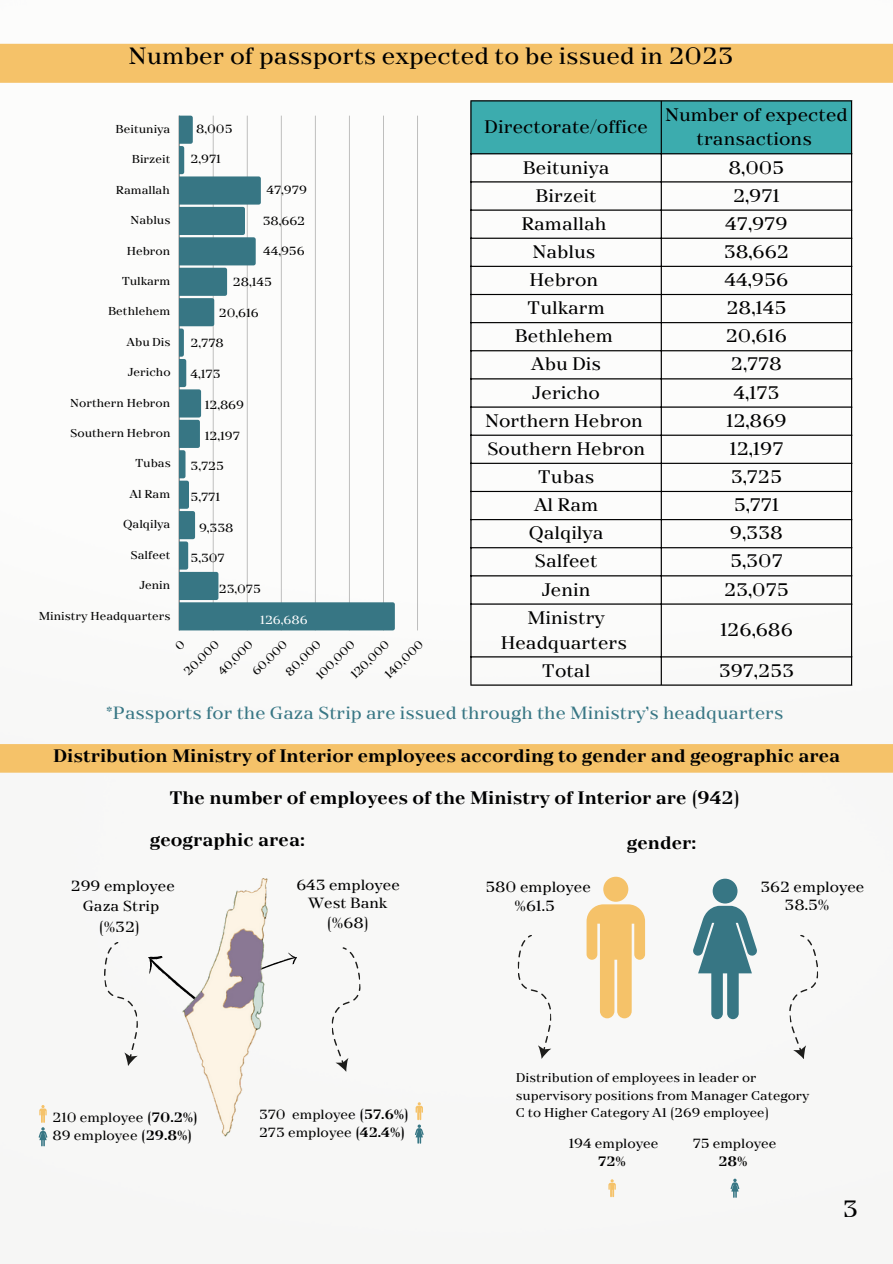
<style>
.page{position:relative;width:893px;height:1264px;background:#fff}
.page>*{position:absolute;margin:0;border:0;box-sizing:border-box;transform-origin:0 0}
.t1{font:24px "TT Nooks";color:#000}
.t2{font:18.45px/24.8px "TT Nooks";color:#000;text-align:center}
.t3{font:700 18px "TT Nooks";color:#000}
.t4{font:18px "TT Nooks";color:#377684}
.t5{font:15px "TT Nooks";color:#000}
.t6{font:13.5px "TT Nooks";color:#000}
.t7{font:700 13.5px "TT Nooks";color:#000}
.t8{font:12.9px/17.5px "TT Nooks";color:#000}
.t9{font:12px "TT Nooks";color:#000}
.t10{font:12px "TT Nooks";color:#fff}
.t11{font:11.7px "TT Nooks";color:#000}
.s1{font-weight:700}
</style>
<div class="page">
<img style="left:0;top:43px;width:892px;height:1155px">
<hr style="left:417px;top:116px;width:1px;height:514px;background:#000">
<svg style="left:179px;top:116px;width:216px;height:514px"></svg>
<div style="left:0;top:44px;width:892px;height:39px;background:#f5c269"></div>
<div style="left:471px;top:101px;width:379px;height:52px;background:#3cacae"></div>
<hr style="left:470px;top:101px;width:1px;height:583px;background:#000">
<hr style="left:660px;top:101px;width:1px;height:583px;background:#000">
<hr style="left:850px;top:101px;width:2px;height:583px;background:#000">
<hr style="left:470px;top:100px;width:382px;height:1px;background:#000">
<hr style="left:470px;top:153px;width:382px;height:1px;background:#000">
<hr style="left:470px;top:181px;width:382px;height:1px;background:#000">
<hr style="left:470px;top:209px;width:382px;height:2px;background:#000">
<hr style="left:470px;top:238px;width:382px;height:1px;background:#000">
<hr style="left:470px;top:266px;width:382px;height:1px;background:#000">
<hr style="left:470px;top:294px;width:382px;height:1px;background:#000">
<hr style="left:470px;top:322px;width:382px;height:1px;background:#000">
<hr style="left:470px;top:350px;width:382px;height:1px;background:#000">
<hr style="left:470px;top:378px;width:382px;height:1px;background:#000">
<hr style="left:470px;top:406px;width:382px;height:1px;background:#000">
<hr style="left:470px;top:434px;width:382px;height:2px;background:#000">
<hr style="left:470px;top:463px;width:382px;height:1px;background:#000">
<hr style="left:470px;top:491px;width:382px;height:1px;background:#000">
<hr style="left:470px;top:519px;width:382px;height:1px;background:#000">
<hr style="left:470px;top:547px;width:382px;height:1px;background:#000">
<hr style="left:470px;top:575px;width:382px;height:1px;background:#000">
<hr style="left:470px;top:603px;width:382px;height:1px;background:#000">
<hr style="left:470px;top:656px;width:382px;height:1px;background:#000">
<hr style="left:470px;top:684px;width:382px;height:1px;background:#000">
<div style="left:0;top:744px;width:892px;height:28px;background:#f5c269"></div>
<svg style="left:272px;top:950px;width:27px;height:22px"></svg>
<img style="left:178px;top:878px;width:94px;height:269px">
<div style="left:603px;top:876px;width:25px;height:25px;background:#f5c269;border-radius:50%"></div>
<svg style="left:586px;top:904px;width:59px;height:114px"></svg>
<div style="left:712px;top:878px;width:25px;height:25px;background:#377684;border-radius:50%"></div>
<svg style="left:693px;top:905px;width:64px;height:114px"></svg>
<svg style="left:785px;top:934px;width:37px;height:125px"></svg>
<svg style="left:516px;top:934px;width:37px;height:125px"></svg>
<svg style="left:415px;top:1102px;width:8px;height:41px"></svg>
<svg style="left:39px;top:1104px;width:8px;height:42px"></svg>
<svg style="left:327px;top:947px;width:37px;height:125px"></svg>
<svg style="left:102px;top:941px;width:103px;height:125px"></svg>
<svg style="left:608px;top:1179px;width:7px;height:18px"></svg>
<svg style="left:730px;top:1178px;width:9px;height:19px"></svg>
<svg style="left:174px;top:640px;width:11px;height:11px"></svg>
<p class="t1" style="left:129px;top:41px;width:606px">Number of passports expected to be issued in 2023</p>
<p class="t11" style="left:116px;top:122px;width:56px">Beituniya</p>
<p class="t11" style="left:132px;top:152px;width:40px">Birzeit</p>
<p class="t11" style="left:116px;top:182px;width:55px">Ramallah</p>
<p class="t11" style="left:130px;top:213px;width:41px">Nablus</p>
<p class="t11" style="left:127px;top:243px;width:45px">Hebron</p>
<p class="t11" style="left:122px;top:274px;width:50px">Tulkarm</p>
<p class="t11" style="left:108px;top:304px;width:64px">Bethlehem</p>
<p class="t11" style="left:127px;top:334px;width:45px">Abu Dis</p>
<p class="t11" style="left:128px;top:365px;width:44px">Jericho</p>
<p class="t11" style="left:70px;top:395px;width:101px">Northern Hebron</p>
<p class="t11" style="left:70px;top:426px;width:102px">Southern Hebron</p>
<p class="t11" style="left:135px;top:456px;width:37px">Tubas</p>
<p class="t11" style="left:129px;top:486px;width:42px">Al Ram</p>
<p class="t11" style="left:123px;top:517px;width:49px">Qalqilya</p>
<p class="t11" style="left:130px;top:547px;width:41px">Salfeet</p>
<p class="t11" style="left:139px;top:578px;width:32px">Jenin</p>
<p class="t11" style="left:39px;top:608px;width:133px">Ministry Headquarters</p>
<p class="t9" style="left:196px;top:121px;width:38px">8,005</p>
<p class="t9" style="left:190px;top:152px;width:32px">2,971</p>
<p class="t9" style="left:266px;top:182px;width:42px">47,979</p>
<p class="t9" style="left:263px;top:213px;width:44px">38,662</p>
<p class="t9" style="left:263px;top:244px;width:43px">44,956</p>
<p class="t9" style="left:233px;top:274px;width:40px">28,145</p>
<p class="t9" style="left:219px;top:305px;width:41px">20,616</p>
<p class="t9" style="left:190px;top:336px;width:35px">2,778</p>
<p class="t9" style="left:190px;top:367px;width:31px">4,173</p>
<p class="t9" style="left:205px;top:397px;width:41px">12,869</p>
<p class="t9" style="left:205px;top:428px;width:37px">12,197</p>
<p class="t9" style="left:190px;top:459px;width:35px">3,725</p>
<p class="t9" style="left:190px;top:489px;width:31px">5,771</p>
<p class="t9" style="left:199px;top:520px;width:36px">9,338</p>
<p class="t9" style="left:190px;top:551px;width:36px">5,307</p>
<p class="t9" style="left:219px;top:581px;width:44px">23,075</p>
<p class="t10" style="left:260px;top:612px;width:49px">126,686</p>
<p class="t11" style="left:181px;top:668px;width:46px;rotate:-45deg">20,000</p>
<p class="t11" style="left:249px;top:668px;width:46px;rotate:-45deg">60,000</p>
<p class="t11" style="left:215px;top:668px;width:46px;rotate:-45deg">40,000</p>
<p class="t11" style="left:347px;top:671px;width:51px;rotate:-45deg">120,000</p>
<p class="t11" style="left:382px;top:671px;width:50px;rotate:-45deg">140,000</p>
<p class="t11" style="left:313px;top:672px;width:51px;rotate:-45deg">100,000</p>
<p class="t11" style="left:282px;top:668px;width:46px;rotate:-45deg">80,000</p>
<p class="t2" style="left:484px;top:115px;width:165px">Directorate/office</p>
<p class="t2" style="left:665px;top:103px;width:184px">Number of expected transactions</p>
<p class="t2" style="left:523px;top:155px;width:88px">Beituniya</p>
<p class="t2" style="left:728px;top:155px;width:57px">8,005</p>
<p class="t2" style="left:535px;top:184px;width:63px">Birzeit</p>
<p class="t2" style="left:733px;top:184px;width:48px">2,971</p>
<p class="t2" style="left:521px;top:212px;width:86px">Ramallah</p>
<p class="t2" style="left:725px;top:212px;width:64px">47,979</p>
<p class="t2" style="left:532px;top:240px;width:65px">Nablus</p>
<p class="t2" style="left:723px;top:240px;width:67px">38,662</p>
<p class="t2" style="left:529px;top:268px;width:70px">Hebron</p>
<p class="t2" style="left:724px;top:268px;width:65px">44,956</p>
<p class="t2" style="left:527px;top:296px;width:79px">Tulkarm</p>
<p class="t2" style="left:726px;top:296px;width:61px">28,145</p>
<p class="t2" style="left:515px;top:324px;width:100px">Bethlehem</p>
<p class="t2" style="left:725px;top:324px;width:63px">20,616</p>
<p class="t2" style="left:531px;top:352px;width:72px">Abu Dis</p>
<p class="t2" style="left:730px;top:352px;width:53px">2,778</p>
<p class="t2" style="left:532px;top:380px;width:69px">Jericho</p>
<p class="t2" style="left:733px;top:380px;width:48px">4,173</p>
<p class="t2" style="left:485px;top:409px;width:159px">Northern Hebron</p>
<p class="t2" style="left:726px;top:409px;width:62px">12,869</p>
<p class="t2" style="left:487px;top:437px;width:160px">Southern Hebron</p>
<p class="t2" style="left:729px;top:437px;width:56px">12,197</p>
<p class="t2" style="left:538px;top:465px;width:58px">Tubas</p>
<p class="t2" style="left:730px;top:465px;width:53px">3,725</p>
<p class="t2" style="left:534px;top:493px;width:66px">Al Ram</p>
<p class="t2" style="left:733px;top:493px;width:47px">5,771</p>
<p class="t2" style="left:528px;top:521px;width:76px">Qalqilya</p>
<p class="t2" style="left:729px;top:521px;width:54px">9,338</p>
<p class="t2" style="left:534px;top:549px;width:65px">Salfeet</p>
<p class="t2" style="left:730px;top:549px;width:54px">5,307</p>
<p class="t2" style="left:541px;top:577px;width:50px">Jenin</p>
<p class="t2" style="left:724px;top:577px;width:66px">23,075</p>
<p class="t2" style="left:500px;top:605px;width:128px">Ministry<br>Headquarters</p>
<p class="t2" style="left:720px;top:618px;width:74px">126,686</p>
<p class="t2" style="left:542px;top:658px;width:50px">Total</p>
<p class="t2" style="left:718px;top:658px;width:77px">397,253</p>
<p class="t4" style="left:106px;top:701px;width:679px">*Passports for the Gaza Strip are issued through the Ministry’s headquarters</p>
<p class="t3" style="left:53px;top:745px;width:788px">Distribution Ministry of Interior employees according to gender and geographic area</p>
<p class="t3" style="left:169px;top:787px;width:572px">The number of employees of the Ministry of Interior are (942)</p>
<p class="t3" style="left:150px;top:828px;width:157px">geographic area:</p>
<p class="t3" style="left:626px;top:831px;width:71px">gender:</p>
<p class="t5" style="left:71px;top:876px;width:106px">299 employee</p>
<p class="t5" style="left:296px;top:876px;width:105px">643 employee</p>
<p class="t5" style="left:485px;top:877px;width:107px">580 employee</p>
<p class="t5" style="left:760px;top:877px;width:105px">362 employee</p>
<p class="t5" style="left:83px;top:897px;width:78px">Gaza Strip</p>
<p class="t5" style="left:98px;top:917px;width:41px">)%32(</p>
<p class="t5" style="left:308px;top:893px;width:81px">West Bank</p>
<p class="t5" style="left:326px;top:913px;width:44px">(%68)</p>
<p class="t6" style="left:52px;top:1108px;width:147px">210 employee <span class="s1">(70.2%)</span></p>
<p class="t6" style="left:52px;top:1127px;width:142px">89 employee <span class="s1">(29.8%)</span></p>
<p class="t6" style="left:259px;top:1106px;width:152px">370 employee <span class="s1">(57.6%)</span></p>
<p class="t6" style="left:259px;top:1124px;width:148px">273 employee <span class="s1">(42.4%)</span></p>
<p class="t5" style="left:514px;top:897px;width:42px">%61.5</p>
<p class="t5" style="left:784px;top:895px;width:46px">38.5%</p>
<p class="t8" style="left:515px;top:1069px;width:295px">Distribution of employees in leader or supervisory positions from Manager Category<br>C to Higher Category A1 (269 employee)</p>
<p class="t6" style="left:569px;top:1135px;width:91px">194 employee</p>
<p class="t7" style="left:598px;top:1153px;width:29px">72%</p>
<p class="t6" style="left:692px;top:1135px;width:85px">75 employee</p>
<p class="t7" style="left:718px;top:1153px;width:31px">28%</p>
<p class="t1" style="left:842px;top:1194px;width:17px">3</p>
</div>
